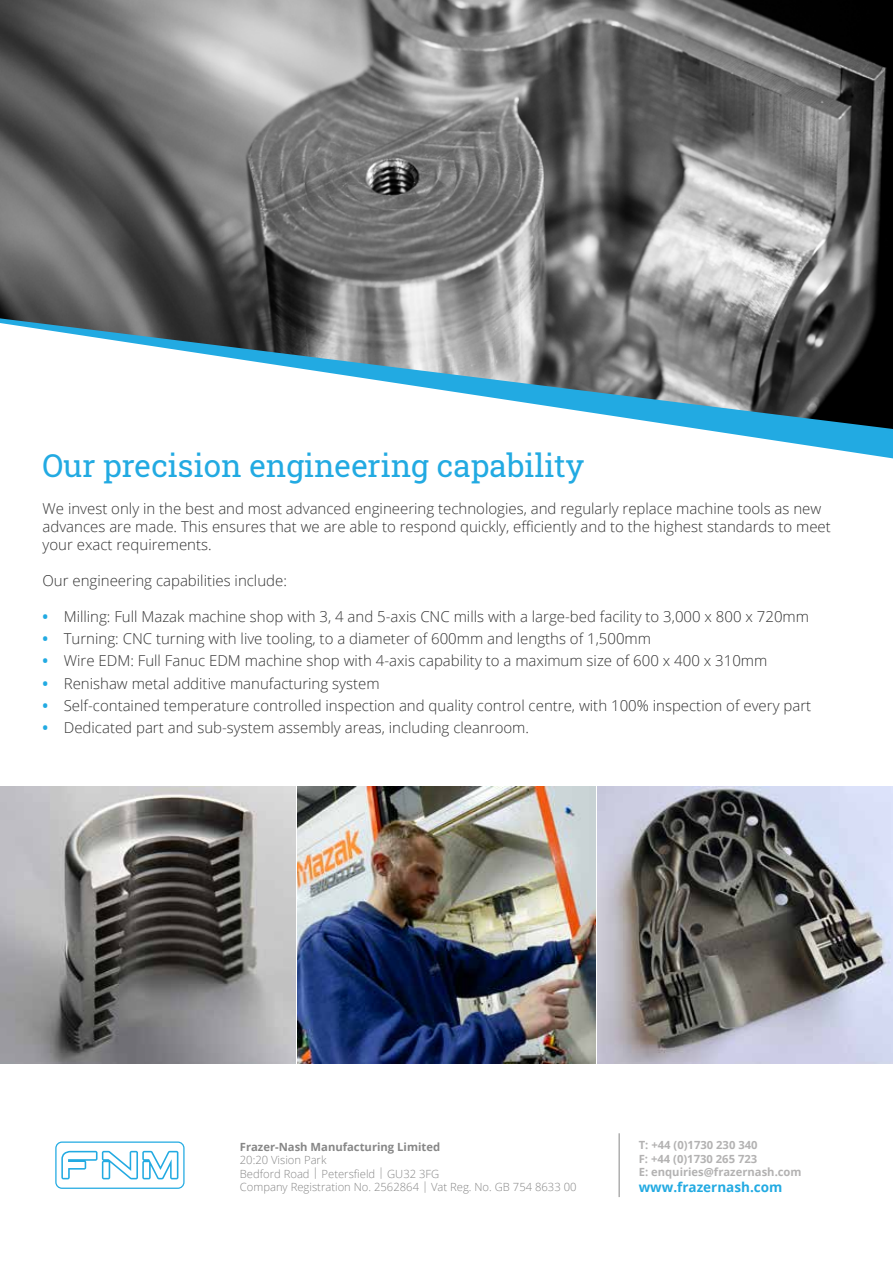
<style>
.page{position:relative;width:893px;height:1263px;background:#fff}
.page>*{position:absolute;margin:0;border:0;box-sizing:border-box;transform-origin:0 0}
.t1{font:31.5px "Roboto Slab";color:#22aae2}
.t2{font:300 15px/18px "Open Sans";color:#333}
.t3{font:700 13.5px "Open Sans";color:#22aae2}
.t4{font:300 11.25px/13.5px "Open Sans";color:#878787}
.t5{font:700 11.25px/13.5px "Open Sans";color:#b3b2b2}
.t6{font:700 11.25px "Open Sans";color:#878787}
.s1{font-weight:700;color:#22aae2}
</style>
<div class="page">
<img style="left:0;top:0;width:893px;height:318px">
<svg style="left:0;top:318px;width:893px;height:140px"></svg>
<svg style="left:55px;top:1141px;width:130px;height:48px"></svg>
<hr style="left:619px;top:1133px;width:1px;height:64px;background:#878787">
<img style="left:0;top:787px;width:296px;height:276px">
<img style="left:298px;top:787px;width:297px;height:276px">
<img style="left:597px;top:787px;width:296px;height:276px">
<h1 class="t1" style="left:43px;top:444px;width:543px">Our precision engineering capability</h1>
<p class="t2" style="left:43px;top:499px;width:790px">We invest only in the best and most advanced engineering technologies, and regularly replace machine tools as new advances are made. This ensures that we are able to respond quickly, efficiently and to the highest standards to meet your exact requirements.</p>
<p class="t2" style="left:43px;top:571px;width:246px">Our engineering capabilities include:</p>
<p class="t2" style="left:43px;top:607px;width:768px"><span class="s1">•</span> Milling: Full Mazak machine shop with 3, 4 and 5-axis CNC mills with a large-bed facility to 3,000 x 800 x 720mm</p>
<p class="t2" style="left:43px;top:629px;width:610px"><span class="s1">•</span> Turning: CNC turning with live tooling, to a diameter of 600mm and lengths of 1,500mm</p>
<p class="t2" style="left:43px;top:652px;width:726px"><span class="s1">•</span> Wire EDM: Full Fanuc EDM machine shop with 4-axis capability to a maximum size of 600 x 400 x 310mm</p>
<p class="t2" style="left:43px;top:674px;width:339px"><span class="s1">•</span> Renishaw metal additive manufacturing system</p>
<p class="t2" style="left:43px;top:696px;width:770px"><span class="s1">•</span> Self-contained temperature controlled inspection and quality control centre, with 100% inspection of every part</p>
<p class="t2" style="left:43px;top:718px;width:488px"><span class="s1">•</span> Dedicated part and sub-system assembly areas, including cleanroom.</p>
<p class="t6" style="left:240px;top:1139px;width:202px">Frazer-Nash Manufacturing Limited</p>
<p class="t4" style="left:240px;top:1153px;width:338px">20:20 Vision Park<br>Bedford Road | Petersfield | GU32 3FG<br>Company Registration No. 2562864 | Vat Reg. No. GB 754 8633 00</p>
<p class="t5" style="left:639px;top:1138px;width:164px">T: +44 (0)1730 230 340<br>F: +44 (0)1730 265 723<br>E: enquiries@frazernash.com</p>
<p class="t3" style="left:639px;top:1178px;width:145px">www.frazernash.com</p>
</div>
